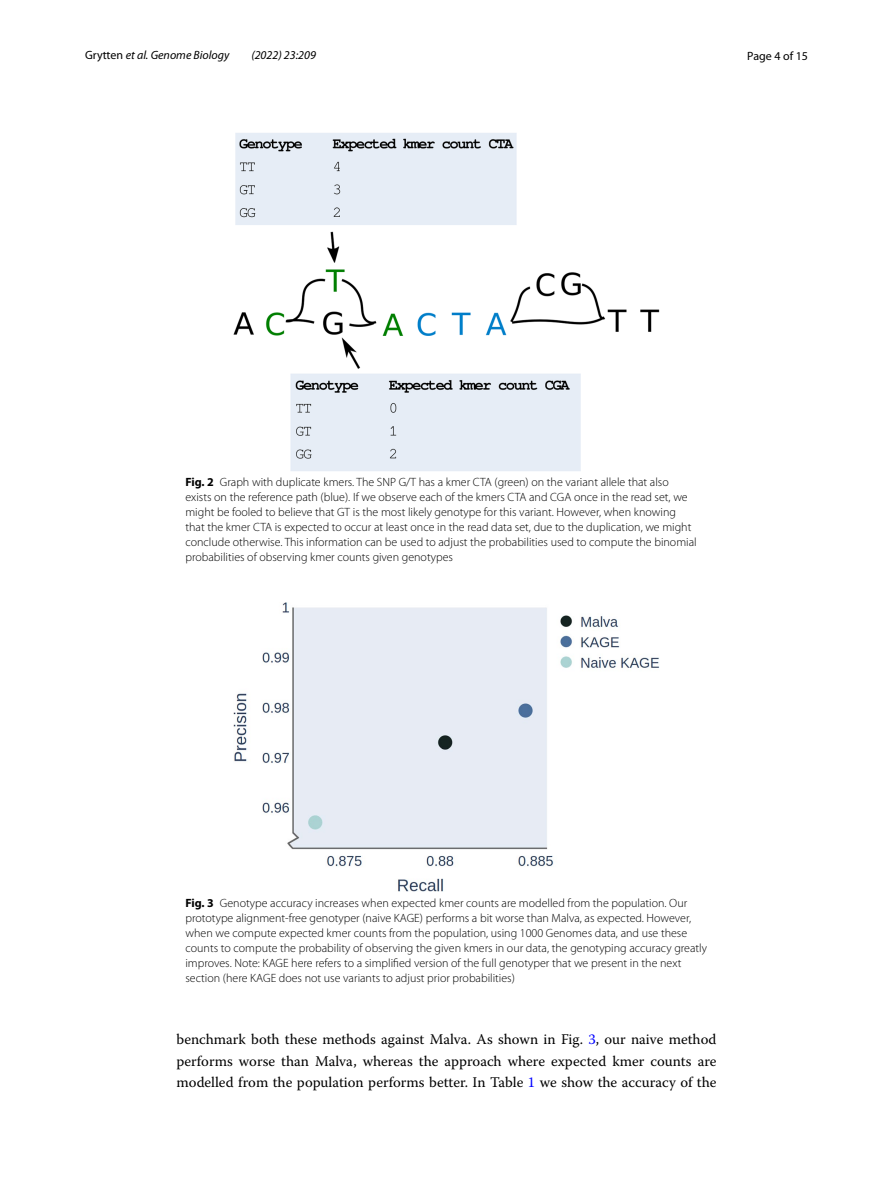
<style>
.page{position:relative;width:893px;height:1187px;background:#fff}
.page>*{position:absolute;margin:0;border:0;box-sizing:border-box;transform-origin:0 0}
.t1{font:14.7px/21.3px "Warnock Pro";color:#000;text-align:justify}
.t2{font:300 12px/15px "Myriad Pro";color:#000}
.t3{font:italic 12px "Myriad Pro";color:#000}
.t4{font:12px "Myriad Pro";color:#000}
.s1{font-style:normal}
.s2{font-weight:700}
.s3{color:#00f}
</style>
<div class="page">
<img style="left:234px;top:133px;width:425px;height:338px">
<img style="left:234px;top:602px;width:425px;height:289px">
<p class="t3" style="left:85px;top:48px;width:146px"><span class="s1">Grytten</span> et al. Genome Biology</p>
<p class="t3" style="left:251px;top:48px;width:66px">(2022) 23:209</p>
<p class="t4" style="left:747px;top:48px;width:62px">Page 4 of 15</p>
<p class="t2" style="left:185px;top:475px;width:513px"><span class="s2">Fig. 2</span> Graph with duplicate kmers. The SNP G/T has a kmer CTA (green) on the variant allele that also exists on the reference path (blue). If we observe each of the kmers CTA and CGA once in the read set, we might be fooled to believe that GT is the most likely genotype for this variant. However, when knowing that the kmer CTA is expected to occur at least once in the read data set, due to the duplication, we might conclude otherwise. This information can be used to adjust the probabilities used to compute the binomial probabilities of observing kmer counts given genotypes</p>
<p class="t2" style="left:185px;top:895px;width:523px"><span class="s2">Fig. 3</span> Genotype accuracy increases when expected kmer counts are modelled from the population. Our prototype alignment-free genotyper (naive KAGE) performs a bit worse than Malva, as expected. However, when we compute expected kmer counts from the population, using 1000 Genomes data, and use these counts to compute the probability of observing the given kmers in our data, the genotyping accuracy greatly improves. Note: KAGE here refers to a simplified version of the full genotyper that we present in the next section (here KAGE does not use variants to adjust prior probabilities)</p>
<p class="t1" style="left:176px;top:1028px;width:542px">benchmark both these methods against Malva. As shown in Fig. <span class="s3">3</span>, our naive method performs worse than Malva, whereas the approach where expected kmer counts are modelled from the population performs better. In Table <span class="s3">1</span> we show the accuracy of the</p>
</div>
